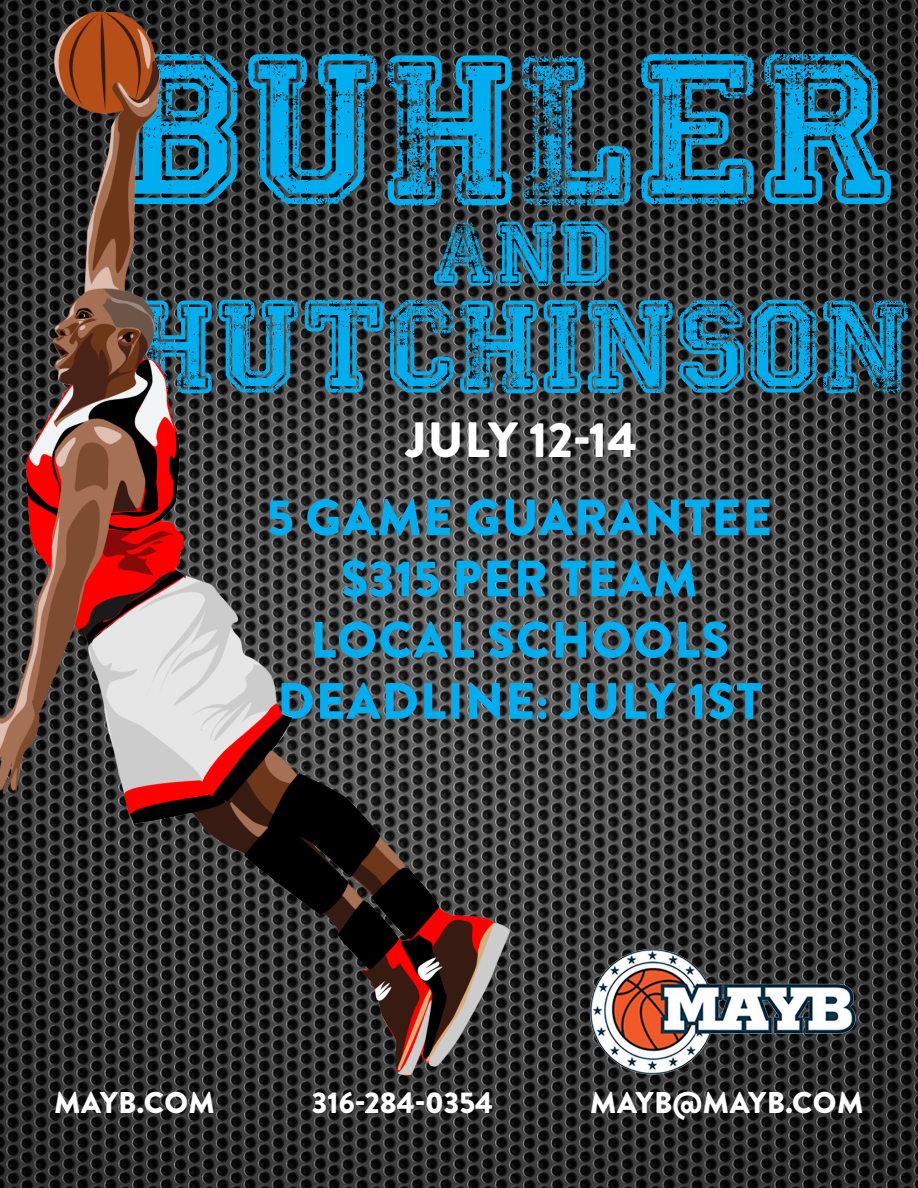
<style>
.page{position:relative;width:918px;height:1188px;background:#fff}
.page>*{position:absolute;margin:0;border:0;box-sizing:border-box;transform-origin:0 0}
.t1{font:157.5px "Colleged";color:#00aeef}
.t2{font:97.5px "Colleged";color:#00aeef}
.t3{font:67.5px "Colleged";color:#00aeef}
.t4{font:900 51px "Brandon Grotesque";letter-spacing:.02em;color:#00aeef}
.t5{font:900 49.5px "Brandon Grotesque";color:#fff}
.t6{font:900 30px "Brandon Grotesque";letter-spacing:.01em;color:#fff}
</style>
<div class="page">
<img style="left:0;top:0;width:918px;height:1188px">
<img style="left:583px;top:940px;width:281px;height:136px">
<img style="left:0;top:12px;width:509px;height:1064px">
<p class="t1" style="left:117px;top:54px;width:781px">BUHLER</p>
<p class="t3" style="left:432px;top:221px;width:181px">AND</p>
<p class="t2" style="left:132px;top:300px;width:781px">HUTCHINSON</p>
<p class="t5" style="left:406px;top:405px;width:233px">JULY 12-14</p>
<p class="t4" style="left:267px;top:481px;width:507px">5 GAME GUARANTEE</p>
<p class="t4" style="left:341px;top:543px;width:358px">$315 PER TEAM</p>
<p class="t4" style="left:310px;top:604px;width:420px">LOCAL SCHOOLS</p>
<p class="t4" style="left:277px;top:665px;width:487px">DEADLINE: JULY 1ST</p>
<p class="t6" style="left:54px;top:1081px;width:162px">MAYB.COM</p>
<p class="t6" style="left:312px;top:1081px;width:183px">316-284-0354</p>
<p class="t6" style="left:590px;top:1081px;width:275px">MAYB@MAYB.COM</p>
</div>
